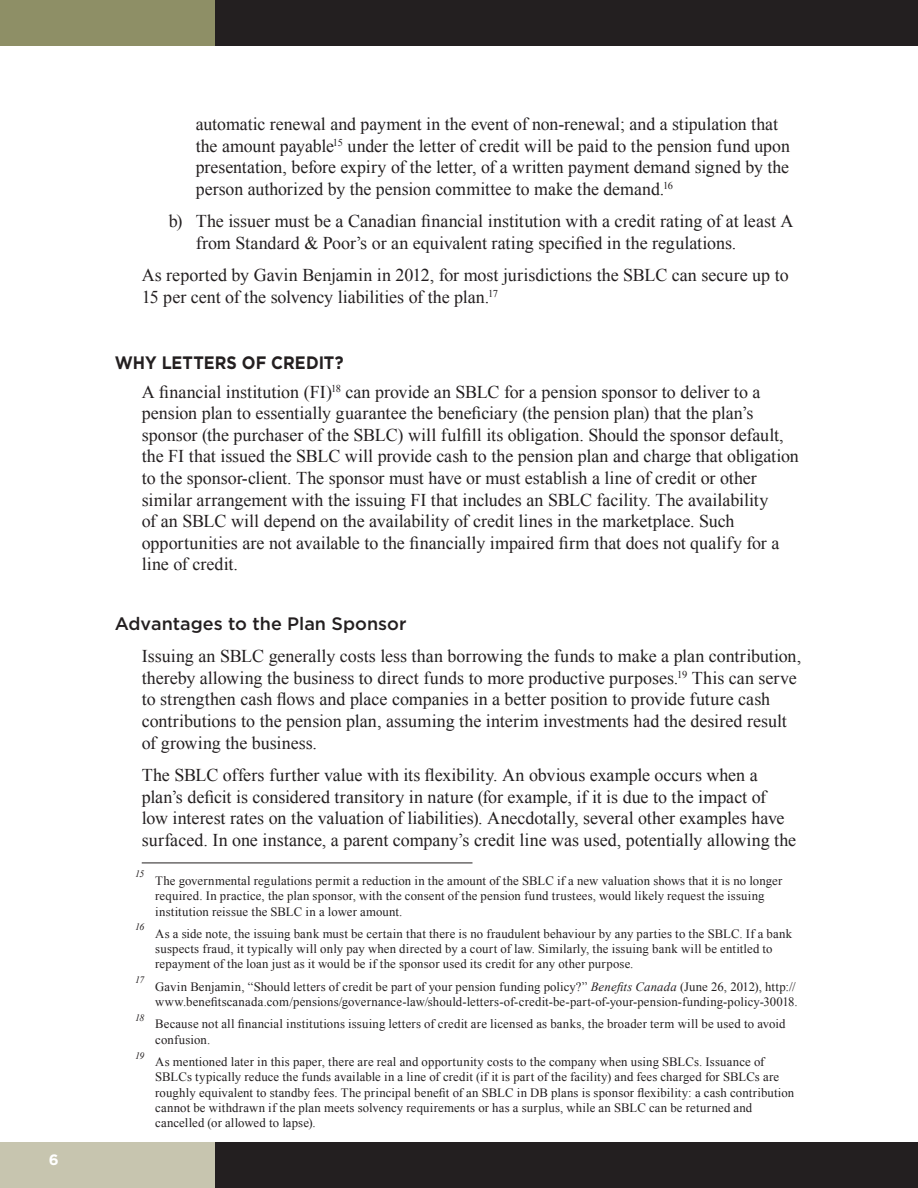
<style>
.page{position:relative;width:918px;height:1188px;background:#fff}
.page>*{position:absolute;margin:0;border:0;box-sizing:border-box;transform-origin:0 0}
.Body{font:18px/21.6px "Times New Roman";color:#231f20}
.Heading_2{font:500 18px "Gotham";color:#231f20}
.Heading_1{font:700 18px "Gotham";letter-spacing:.005em;color:#231f20;scale:.9 1}
.t1{font:700 15px "Gotham";color:#fff}
.Footnote{font:12.75px/15.3px "Times New Roman";letter-spacing:.01em;color:#231f20}
.Footnote-2{font:italic 9.75px "Times New Roman";letter-spacing:-.04em;color:#231f20}
.s1{font-style:italic}
</style>
<div class="page">
<div style="left:0;top:1143px;width:215px;height:45px;background:#c7c5af"></div>
<div style="left:0;top:0;width:215px;height:45px;background:#8e8f66"></div>
<div style="left:215px;top:1143px;width:703px;height:45px;background:#231f20"></div>
<div style="left:215px;top:0;width:703px;height:45px;background:#231f20"></div>
<hr style="left:142px;top:863px;width:330px;height:1px;background:#231f20">
<p class="t1" style="left:49px;top:1150px;width:11px">6</p>
<p class="Body" style="left:196px;top:113px;width:596px">automatic renewal and payment in the event of non-renewal; and a stipulation that the amount payable<sup>15</sup> under the letter of credit will be paid to the pension fund upon presentation, before expiry of the letter, of a written payment demand signed by the person authorized by the pension committee to make the demand.<sup>16</sup></p>
<p class="Body" style="left:196px;top:210px;width:599px;text-indent:-27px">b) The issuer must be a Canadian financial institution with a credit rating of at least A from Standard &amp; Poor’s or an equivalent rating specified in the regulations.</p>
<p class="Body" style="left:142px;top:264px;width:649px">As reported by Gavin Benjamin in 2012, for most jurisdictions the SBLC can secure up to<br>15 per cent of the solvency liabilities of the plan.<sup>17</sup></p>
<p class="Heading_1" style="left:115px;top:351px;width:256px">WHY LETTERS OF CREDIT?</p>
<p class="Body" style="left:142px;top:380px;width:659px">A financial institution (FI)<sup>18</sup> can provide an SBLC for a pension sponsor to deliver to a pension plan to essentially guarantee the beneficiary (the pension plan) that the plan’s sponsor (the purchaser of the SBLC) will fulfill its obligation. Should the sponsor default, the FI that issued the SBLC will provide cash to the pension plan and charge that obligation to the sponsor-client. The sponsor must have or must establish a line of credit or other similar arrangement with the issuing FI that includes an SBLC facility. The availability<br>of an SBLC will depend on the availability of credit lines in the marketplace. Such opportunities are not available to the financially impaired firm that does not qualify for a line of credit.</p>
<p class="Heading_2" style="left:115px;top:612px;width:293px">Advantages to the Plan Sponsor</p>
<p class="Body" style="left:142px;top:645px;width:661px">Issuing an SBLC generally costs less than borrowing the funds to make a plan contribution, thereby allowing the business to direct funds to more productive purposes.<sup>19</sup> This can serve to strengthen cash flows and place companies in a better position to provide future cash contributions to the pension plan, assuming the interim investments had the desired result of growing the business.</p>
<p class="Body" style="left:142px;top:764px;width:656px">The SBLC offers further value with its flexibility. An obvious example occurs when a plan’s deficit is considered transitory in nature (for example, if it is due to the impact of low interest rates on the valuation of liabilities). Anecdotally, several other examples have surfaced. In one instance, a parent company’s credit line was used, potentially allowing the</p>
<p class="Footnote-2" style="left:135px;top:867px;width:11px">15</p>
<p class="Footnote" style="left:155px;top:873px;width:629px">The governmental regulations permit a reduction in the amount of the SBLC if a new valuation shows that it is no longer required. In practice, the plan sponsor, with the consent of the pension fund trustees, would likely request the issuing institution reissue the SBLC in a lower amount.</p>
<p class="Footnote-2" style="left:135px;top:920px;width:11px">16</p>
<p class="Footnote" style="left:155px;top:926px;width:639px">As a side note, the issuing bank must be certain that there is no fraudulent behaviour by any parties to the SBLC. If a bank suspects fraud, it typically will only pay when directed by a court of law. Similarly, the issuing bank will be entitled to repayment of the loan just as it would be if the sponsor used its credit for any other purpose.</p>
<p class="Footnote-2" style="left:135px;top:973px;width:11px">17</p>
<p class="Footnote" style="left:155px;top:979px;width:644px">Gavin Benjamin, “Should letters of credit be part of your pension funding policy?” <span class="s1">Benefits Canada</span> (June 26, 2012), http:// www.benefitscanada.com/pensions/governance-law/should-letters-of-credit-be-part-of-your-pension-funding-policy-30018.</p>
<p class="Footnote-2" style="left:135px;top:1011px;width:11px">18</p>
<p class="Footnote" style="left:155px;top:1016px;width:632px">Because not all financial institutions issuing letters of credit are licensed as banks, the broader term will be used to avoid confusion.</p>
<p class="Footnote-2" style="left:135px;top:1049px;width:11px">19</p>
<p class="Footnote" style="left:155px;top:1054px;width:640px">As mentioned later in this paper, there are real and opportunity costs to the company when using SBLCs. Issuance of SBLCs typically reduce the funds available in a line of credit (if it is part of the facility) and fees charged for SBLCs are roughly equivalent to standby fees. The principal benefit of an SBLC in DB plans is sponsor flexibility: a cash contribution cannot be withdrawn if the plan meets solvency requirements or has a surplus, while an SBLC can be returned and cancelled (or allowed to lapse).</p>
</div>
